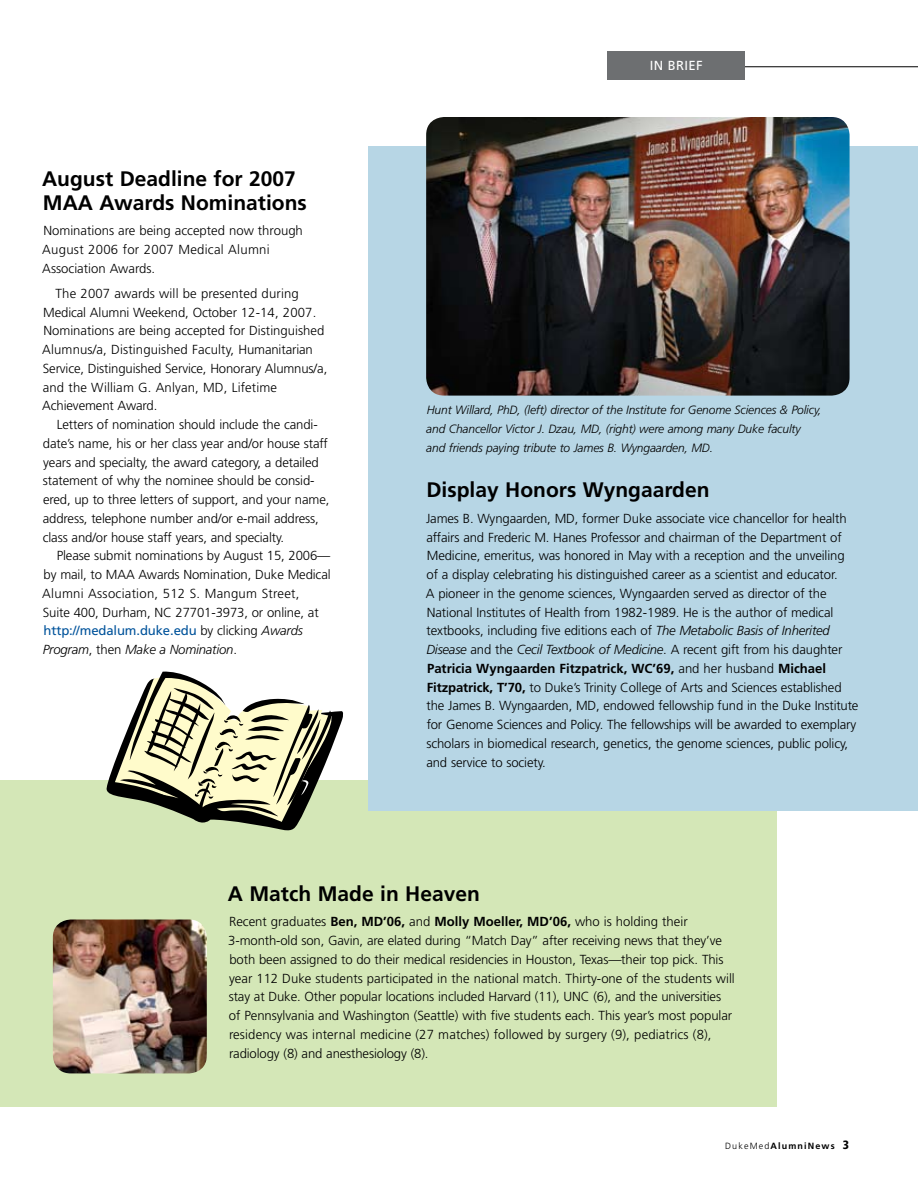
<style>
.page{position:relative;width:918px;height:1188px;background:#fff}
.page>*{position:absolute;margin:0;border:0;box-sizing:border-box;transform-origin:0 0}
.t1{font:700 21px/24px "Frutiger";color:#000}
.t2{font:300 13.2px/18.8px "Frutiger";letter-spacing:-.01em;color:#000}
.t3{font:13.2px "Frutiger";color:#fff}
.t4{font:italic 300 12px/18.8px "Frutiger";letter-spacing:-.01em;color:#000}
.t5{font:700 9px "Frutiger";letter-spacing:.125em;color:#000}
.s1{font-weight:400;color:#00539b}
.s2{font-style:italic}
.s3{font-weight:700}
.s4{font-weight:300}
</style>
<div class="page">
<div style="left:0;top:780px;width:777px;height:327px;background:#d4e7b7"></div>
<div style="left:368px;top:146px;width:550px;height:664px;background:#b7d6e5"></div>
<hr style="left:725px;top:66px;width:193px;height:1px;background:#000">
<div style="left:608px;top:51px;width:137px;height:28px;background:#6d6f71"></div>
<img style="left:53px;top:920px;width:154px;height:153px;border-radius:18px">
<img style="left:426px;top:117px;width:424px;height:279px;border-radius:18px">
<svg style="left:107px;top:672px;width:236px;height:158px"></svg>
<h1 class="t1" style="left:42px;top:166px;width:266px">August Deadline for 2007<br>MAA Awards Nominations</h1>
<p class="t2" style="left:42px;top:221px;width:262px">Nominations are being accepted now through<br>August 2006 for 2007 Medical Alumni<br>Association Awards.</p>
<p class="t2" style="left:42px;top:284px;width:287px;text-indent:13px">The 2007 awards will be presented during Medical Alumni Weekend, October 12-14, 2007.<br>Nominations are being accepted for Distinguished Alumnus/a, Distinguished Faculty, Humanitarian Service, Distinguished Service, Honorary Alumnus/a, and the William G. Anlyan, MD, Lifetime Achievement Award.</p>
<p class="t2" style="left:43px;top:415px;width:288px;text-indent:14px">Letters of nomination should include the candi&shy;date’s name, his or her class year and/or house staff years and specialty, the award category, a detailed statement of why the nominee should be consid&shy;ered, up to three letters of support, and your name, address, telephone number and/or e-mail address, class and/or house staff years, and specialty.</p>
<p class="t2" style="left:42px;top:547px;width:290px;text-indent:14px">Please submit nominations by August 15, 2006— by mail, to MAA Awards Nomination, Duke Medical Alumni Association, 512 S. Mangum Street,<br>Suite 400, Durham, NC 27701-3973, or online, at <span class="s1">http://medalum.duke.edu</span> by clicking <span class="s2">Awards Program</span>, then <span class="s2">Make a Nomination</span>.</p>
<p class="t3" style="left:650px;top:58px;width:52px">in brief</p>
<p class="t4" style="left:426px;top:401px;width:397px">Hunt Willard, PhD, (left) director of the Institute for Genome Sciences &amp; Policy, and Chancellor Victor J. Dzau, MD, (right) were among many Duke faculty and friends paying tribute to James B. Wyngaarden, MD.</p>
<h1 class="t1" style="left:426px;top:478px;width:285px">Display Honors Wyngaarden</h1>
<p class="t2" style="left:426px;top:509px;width:434px">James B. Wyngaarden, MD, former Duke associate vice chancellor for health affairs and Frederic M. Hanes Professor and chairman of the Department of Medicine, emeritus, was honored in May with a reception and the unveiling of a display celebrating his distinguished career as a scientist and educator.<br>A pioneer in the genome sciences, Wyngaarden served as director of the National Institutes of Health from 1982-1989. He is the author of medical textbooks, including five editions each of <span class="s2">The Metabolic Basis of Inherited Disease</span> and the <span class="s2">Cecil Textbook of Medicine</span>. A recent gift from his daughter <span class="s3">Patricia Wyngaarden Fitzpatrick, WC’69,</span> and her husband <span class="s3">Michael Fitzpatrick, T’70,</span> to Duke’s Trinity College of Arts and Sciences established the James B. Wyngaarden, MD, endowed fellowship fund in the Duke Institute for Genome Sciences and Policy. The fellowships will be awarded to exemplary scholars in biomedical research, genetics, the genome sciences, public policy, and service to society.</p>
<h1 class="t1" style="left:228px;top:882px;width:254px">A Match Made in Heaven</h1>
<p class="t2" style="left:228px;top:913px;width:508px">Recent graduates <span class="s3">Ben, MD’06,</span> and <span class="s3">Molly Moeller, MD’06,</span> who is holding their 3-month-old son, Gavin, are elated during “Match Day” after receiving news that they’ve both been assigned to do their medical residencies in Houston, Texas—their top pick. This year 112 Duke students participated in the national match. Thirty-one of the students will stay at Duke. Other popular locations included Harvard (11), UNC (6), and the universities of Pennsylvania and Washington (Seattle) with five students each. This year’s most popular residency was internal medicine (27 matches) followed by surgery (9), pediatrics (8), radiology (8) and anesthesiology (8).</p>
<p class="t5" style="left:725px;top:1141px;width:111px"><span class="s4">DukeMed</span>AlumniNews</p>
</div>
